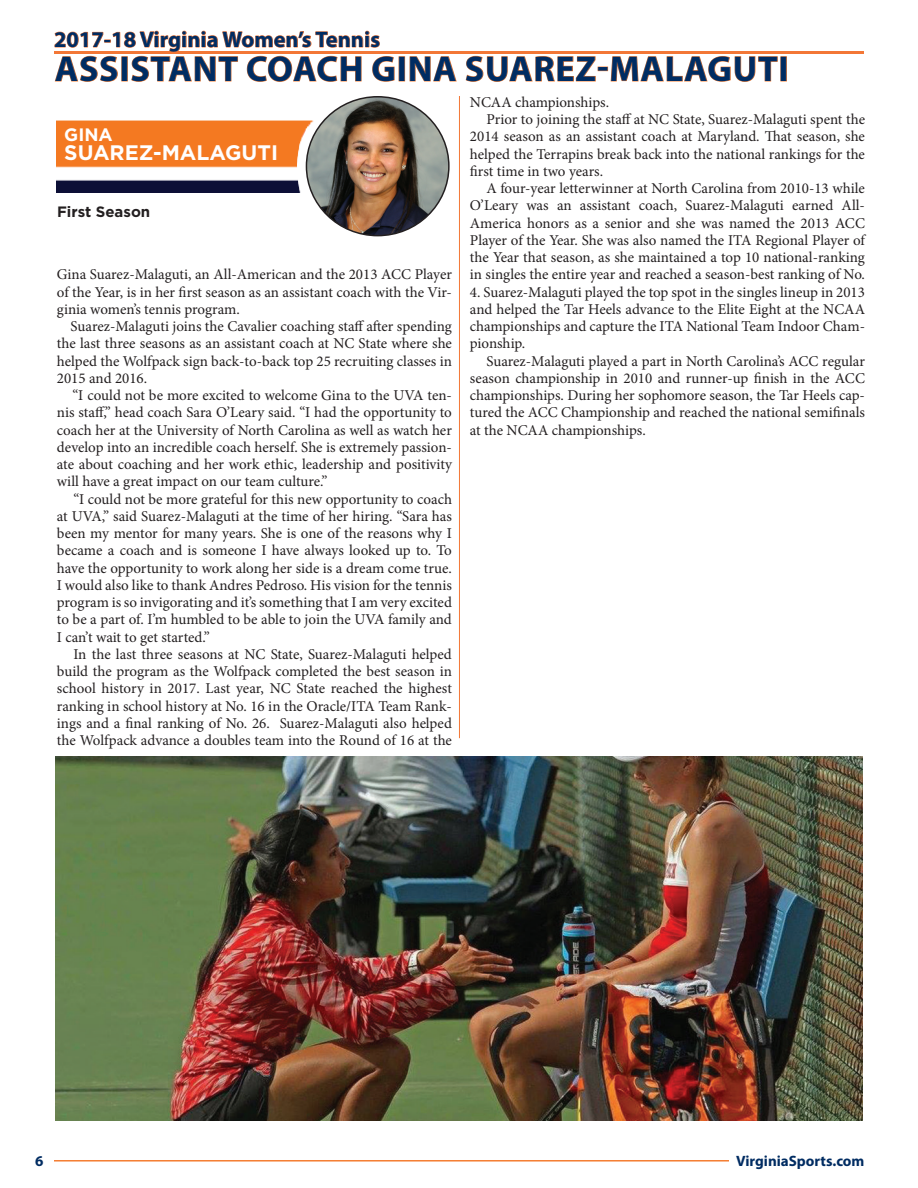
<style>
.page{position:relative;width:918px;height:1188px;background:#fff}
.page>*{position:absolute;margin:0;border:0;box-sizing:border-box;transform-origin:0 0}
.t1{font:700 36px "Myriad Pro";letter-spacing:.02em;color:#002c62}
.t2{font:700 22.5px "Myriad Pro";color:#002c62}
.t3{font:700 21px "Gotham";color:#fff}
.t4{font:700 18px "Gotham";color:#fff}
.t5{font:15px/17.2px "Minion Pro";letter-spacing:-.005em;color:#231f20;text-align:justify}
.t6{font:700 15px "Myriad Pro";color:#002c62}
.t7{font:700 15px "Gotham";color:#231f20}
</style>
<div class="page">
<hr style="left:54px;top:51px;width:810px;height:3px;background:#f37736">
<hr style="left:54px;top:1160px;width:675px;height:2px;background:#f47d31">
<svg style="left:54px;top:31px;width:341px;height:51px"></svg>
<div style="left:399px;top:57px;width:6px;height:24px;border:1px solid #f47d31"></div>
<svg style="left:409px;top:56px;width:48px;height:26px"></svg>
<svg style="left:466px;top:56px;width:130px;height:26px"></svg>
<div style="left:598px;top:67px;width:10px;height:4px;border:1px solid #f47d31"></div>
<svg style="left:610px;top:56px;width:168px;height:26px"></svg>
<img style="left:55px;top:757px;width:807px;height:363px">
<hr style="left:459px;top:96px;width:1px;height:642px;background:#f37736">
<img style="left:306px;top:97px;width:143px;height:139px">
<img style="left:56px;top:121px;width:263px;height:71px">
<h2 class="t2" style="left:54px;top:25px;width:328px">2017-18 VIRGINIA WOMEN’S TENNIS</h2>
<h1 class="t1" style="left:55px;top:45px;width:736px">ASSISTANT COACH GINA SUAREZ-MALAGUTI</h1>
<p class="t4" style="left:64px;top:123px;width:50px">GINA</p>
<h3 class="t3" style="left:64px;top:139px;width:215px">SUAREZ-MALAGUTI</h3>
<p class="t7" style="left:57px;top:202px;width:95px">FIRST SEASON</p>
<p class="t5" style="left:57px;top:266px;width:397px">Gina Suarez-Malaguti, an All-American and the 2013 ACC Player of the Year, is in her first season as an assistant coach with the Vir&shy;ginia women’s tennis program.</p>
<p class="t5" style="left:57px;top:318px;width:397px;text-indent:14px">Suarez-Malaguti joins the Cavalier coaching staff after spending the last three seasons as an assistant coach at NC State where she helped the Wolfpack sign back-to-back top 25 recruiting classes in 2015 and 2016.</p>
<p class="t5" style="left:57px;top:387px;width:397px;text-indent:16px">“I could not be more excited to welcome Gina to the UVA ten&shy;nis staff,” head coach Sara O’Leary said. “I had the opportunity to coach her at the University of North Carolina as well as watch her develop into an incredible coach herself. She is extremely passion&shy;ate about coaching and her work ethic, leadership and positivity will have a great impact on our team culture.”</p>
<p class="t5" style="left:57px;top:490px;width:397px;text-indent:16px">“I could not be more grateful for this new opportunity to coach at UVA,” said Suarez-Malaguti at the time of her hiring. “Sara has been my mentor for many years. She is one of the reasons why I became a coach and is someone I have always looked up to. To have the opportunity to work along her side is a dream come true.<br>I would also like to thank Andres Pedroso. His vision for the tennis program is so invigorating and it’s something that I am very excited to be a part of. I’m humbled to be able to join the UVA family and I can’t wait to get started.”</p>
<p class="t5" style="left:57px;top:646px;width:397px;text-indent:16px">In the last three seasons at NC State, Suarez-Malaguti helped build the program as the Wolfpack completed the best season in school history in 2017. Last year, NC State reached the highest ranking in school history at No. 16 in the Oracle/ITA Team Rank&shy;ings and a final ranking of No. 26. Suarez-Malaguti also helped the Wolfpack advance a doubles team into the Round of 16 at the</p>
<p class="t5" style="left:470px;top:94px;width:141px">NCAA championships.</p>
<p class="t5" style="left:486px;top:111px;width:380px">Prior to joining the staff at NC State, Suarez-Malaguti spent the</p>
<p class="t5" style="left:470px;top:128px;width:397px">2014 season as an assistant coach at Maryland. That season, she</p>
<p class="t5" style="left:470px;top:145px;width:397px">helped the Terrapins break back into the national rankings for the</p>
<p class="t5" style="left:470px;top:163px;width:135px">first time in two years.</p>
<p class="t5" style="left:486px;top:180px;width:380px">A four-year letterwinner at North Carolina from 2010-13 while</p>
<p class="t5" style="left:470px;top:197px;width:397px">O’Leary was an assistant coach, Suarez-Malaguti earned All-</p>
<p class="t5" style="left:470px;top:214px;width:397px">America honors as a senior and she was named the 2013 ACC</p>
<p class="t5" style="left:470px;top:232px;width:397px">Player of the Year. She was also named the ITA Regional Player of</p>
<p class="t5" style="left:470px;top:249px;width:397px">the Year that season, as she maintained a top 10 national-ranking</p>
<p class="t5" style="left:470px;top:266px;width:397px">in singles the entire year and reached a season-best ranking of No.</p>
<p class="t5" style="left:470px;top:283px;width:397px">4. Suarez-Malaguti played the top spot in the singles lineup in 2013 and helped the Tar Heels advance to the Elite Eight at the NCAA championships and capture the ITA National Team Indoor Cham&shy;pionship.</p>
<p class="t5" style="left:470px;top:352px;width:397px;text-indent:16px">Suarez-Malaguti played a part in North Carolina’s ACC regular season championship in 2010 and runner-up finish in the ACC championships. During her sophomore season, the Tar Heels cap&shy;tured the ACC Championship and reached the national semifinals at the NCAA championships.</p>
<p class="t6" style="left:35px;top:1151px;width:10px">6</p>
<p class="t6" style="left:736px;top:1151px;width:130px">VIRGINIASPORTS.COM</p>
</div>
